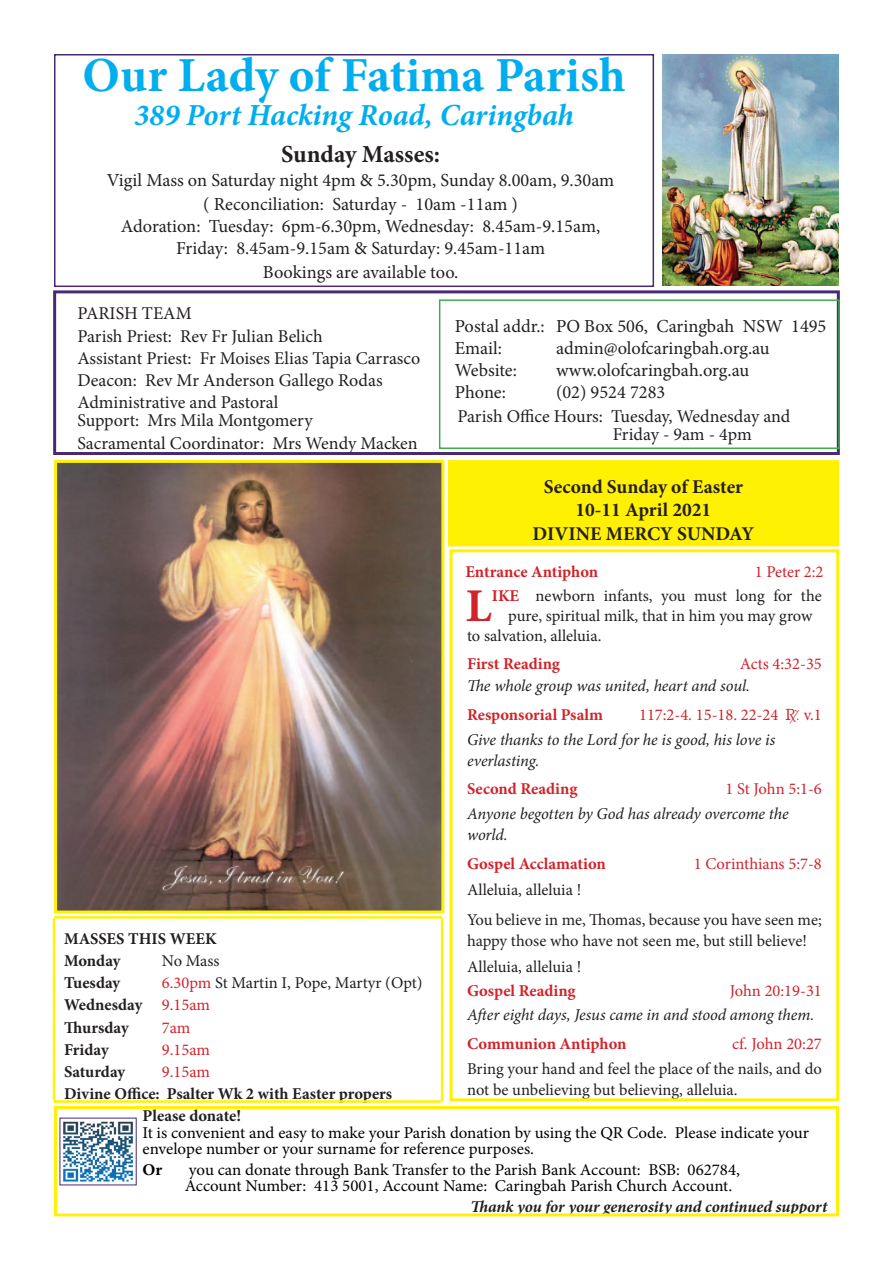
<style>
.page{position:relative;width:893px;height:1263px;background:#fff}
.page>*{position:absolute;margin:0;border:0;box-sizing:border-box;transform-origin:0 0}
.t1{font:700 48.9px "Minion Pro";color:#00aeef}
.t2{font:700 46.95px "Minion Pro";color:#d1232a}
.t3{font:italic 700 30.6px "Minion Pro";letter-spacing:-.005em;color:#00aeef}
.t4{font:700 24.45px "Minion Pro";color:#231f20}
.t5{font:700 19.5px/23.4px "Minion Pro";color:#231f20;text-align:center}
.t6{font:18.3px/23px "Minion Pro";color:#231f20;text-align:center}
.t7{font:18px/22.2px "Minion Pro";letter-spacing:-.005em;color:#231f20}
.t8{font:16.5px/22.2px "Minion Pro";color:#231f20}
.t9{font:16.5px/16.5px "Minion Pro";letter-spacing:-.005em;color:#000}
.t10{font:italic 16.5px/21px "Minion Pro";letter-spacing:-.005em;color:#231f20}
.t11{font:16.5px "Minion Pro";color:#d1232a}
.t12{font:700 16.5px "Minion Pro";color:#d1232a}
.t13{font:700 16.5px/22.2px "Minion Pro";color:#231f20}
.t14{font:italic 700 16.5px "Minion Pro";letter-spacing:-.005em;color:#1f1f1e}
.t15{font:700 16.5px "Minion Pro";color:#000}
.s1{font-weight:700;color:#d1232a}
.s2{color:#d1232a}
.s3{font-weight:700}
</style>
<div class="page">
<div style="left:54px;top:54px;width:600px;height:233px;border:2px solid #482a73"></div>
<div style="left:53px;top:290px;width:787px;height:165px;border:3px solid #482a73"></div>
<div style="left:439px;top:299px;width:401px;height:150px;border:2px solid #40ae49"></div>
<img style="left:662px;top:54px;width:177px;height:231px">
<img style="left:58px;top:464px;width:382px;height:445px">
<div style="left:54px;top:460px;width:390px;height:453px;border:3px solid #fff101"></div>
<div style="left:448px;top:461px;width:390px;height:85px;background:#fff101"></div>
<div style="left:448px;top:460px;width:391px;height:86px;border:2px solid #fff101"></div>
<div style="left:450px;top:549px;width:389px;height:552px;border:3px solid #fff101"></div>
<svg style="left:52px;top:915px;width:392px;height:188px"></svg>
<div style="left:54px;top:1106px;width:785px;height:110px;border:3px solid #fff101"></div>
<img style="left:63px;top:1121px;width:70px;height:61px">
<h1 class="t1" style="left:82px;top:41px;width:545px">Our Lady of Fatima Parish</h1>
<h3 class="t3" style="left:134px;top:94px;width:441px">389 Port Hacking Road, Caringbah</h3>
<h3 class="t4" style="left:281px;top:137px;width:161px">Sunday Masses:</h3>
<p class="t6" style="left:107px;top:169px;width:509px">Vigil Mass on Saturday night 4pm &amp; 5.30pm, Sunday 8.00am, 9.30am ( Reconciliation: Saturday - 10am -11am )<br>Adoration: Tuesday: 6pm-6.30pm, Wednesday: 8.45am-9.15am, Friday: 8.45am-9.15am &amp; Saturday: 9.45am-11am<br>Bookings are available too.</p>
<p class="t6" style="left:455px;top:315px;width:373px;line-height:22px;text-align:left">Postal addr.: PO Box 506, Caringbah NSW 1495<br>Email:</p>
<p class="t7" style="left:77px;top:302px;width:345px">PARISH TEAM<br>Parish Priest: Rev Fr Julian Belich<br>Assistant Priest: Fr Moises Elias Tapia Carrasco<br>Deacon: Rev Mr Anderson Gallego Rodas<br>Administrative and Pastoral</p>
<p class="t7" style="left:77px;top:409px;width:342px">Support: Mrs Mila Montgomery<br>Sacramental Coordinator: Mrs Wendy Macken</p>
<p class="t6" style="left:556px;top:336px;width:215px">admin@olofcaringbah.org.au</p>
<p class="t6" style="left:455px;top:358px;width:64px">Website:</p>
<p class="t6" style="left:556px;top:358px;width:195px">www.olofcaringbah.org.au</p>
<p class="t6" style="left:455px;top:380px;width:53px">Phone:</p>
<p class="t6" style="left:556px;top:380px;width:111px">(02) 9524 7283</p>
<p class="t7" style="left:613px;top:407px;width:179px;line-height:18px;text-indent:-155px">Parish Office Hours: Tuesday, Wednesday and<br>Friday - 9am - 4pm</p>
<p class="t5" style="left:533px;top:475px;width:223px">Second Sunday of Easter<br>10-11 April 2021<br>DIVINE MERCY SUNDAY</p>
<p class="t12" style="left:465px;top:560px;width:134px">Entrance Antiphon</p>
<p class="t11" style="left:755px;top:561px;width:70px">1 Peter 2:2</p>
<h2 class="t2" style="left:466px;top:573px;width:27px">L</h2>
<p class="t8" style="left:492px;top:585px;width:332px"><span class="s1">IKE</span> newborn infants, you must long for the</p>
<p class="t8" style="left:508px;top:605px;width:306px">pure, spiritual milk, that in him you may grow</p>
<p class="t8" style="left:467px;top:624px;width:136px">to salvation, alleluia.</p>
<p class="t12" style="left:467px;top:652px;width:94px">First Reading</p>
<p class="t11" style="left:740px;top:653px;width:84px">Acts 4:32-35</p>
<p class="t10" style="left:467px;top:675px;width:284px">The whole group was united, heart and soul.</p>
<p class="t12" style="left:467px;top:703px;width:137px">Responsorial Psalm</p>
<p class="t11" style="left:639px;top:703px;width:141px">117:2-4. 15-18. 22-24</p>
<p class="t11" style="left:804px;top:703px;width:20px">v.1</p>
<p class="t10" style="left:467px;top:729px;width:310px">Give thanks to the Lord for he is good, his love is everlasting.</p>
<p class="t12" style="left:467px;top:777px;width:112px">Second Reading</p>
<p class="t11" style="left:725px;top:778px;width:98px">1 St John 5:1-6</p>
<p class="t10" style="left:467px;top:804px;width:323px">Anyone begotten by God has already overcome the world.</p>
<p class="t12" style="left:467px;top:852px;width:140px">Gospel Acclamation</p>
<p class="t11" style="left:694px;top:852px;width:130px">1 Corinthians 5:7-8</p>
<p class="t8" style="left:467px;top:875px;width:356px;line-height:29.5px">Alleluia, alleluia !<br>You believe in me, Thomas, because you have seen me;</p>
<p class="t8" style="left:467px;top:927px;width:341px;line-height:26.5px">happy those who have not seen me, but still believe!<br>Alleluia, alleluia !</p>
<p class="t12" style="left:467px;top:979px;width:110px">Gospel Reading</p>
<p class="t11" style="left:730px;top:980px;width:94px">John 20:19-31</p>
<p class="t10" style="left:467px;top:1004px;width:349px">After eight days, Jesus came in and stood among them.</p>
<p class="t12" style="left:467px;top:1032px;width:161px">Communion Antiphon</p>
<p class="t11" style="left:732px;top:1032px;width:91px">cf. John 20:27</p>
<p class="t8" style="left:467px;top:1058px;width:356px;line-height:21px">Bring your hand and feel the place of the nails, and do not be unbelieving but believing, alleluia.</p>
<p class="t13" style="left:64px;top:927px;width:154px">MASSES THIS WEEK<br>Monday</p>
<p class="t8" style="left:162px;top:949px;width:59px">No Mass</p>
<p class="t8" style="left:64px;top:972px;width:360px;text-indent:98px"><span class="s2">6.30pm</span> St Martin I, Pope, Martyr (Opt)<br><span class="s3">Wednesday</span> <span class="s2">9.15am<br></span><span class="s3">Thursday</span></p>
<p class="t13" style="left:64px;top:971px;width:58px">Tuesday</p>
<p class="t11" style="left:162px;top:1016px;width:30px">7am</p>
<p class="t13" style="left:64px;top:1038px;width:46px">Friday</p>
<p class="t11" style="left:162px;top:1038px;width:50px">9.15am</p>
<p class="t13" style="left:64px;top:1060px;width:63px">Saturday</p>
<p class="t11" style="left:162px;top:1061px;width:50px">9.15am</p>
<p class="t13" style="left:143px;top:1083px;width:251px;line-height:21.6px;text-indent:-79px">Divine Office: Psalter Wk 2 with Easter propers<br>Please donate!</p>
<p class="t9" style="left:143px;top:1124px;width:668px">It is convenient and easy to make your Parish donation by using the QR Code. Please indicate your envelope number or your surname for reference purposes.</p>
<p class="t15" style="left:143px;top:1158px;width:21px">Or</p>
<p class="t9" style="left:185px;top:1161px;width:557px">you can donate through Bank Transfer to the Parish Bank Account: BSB: 062784,<br>Account Number: 413 5001, Account Name: Caringbah Parish Church Account.</p>
<p class="t14" style="left:470px;top:1195px;width:358px">Thank you for your generosity and continued support</p>
</div>
